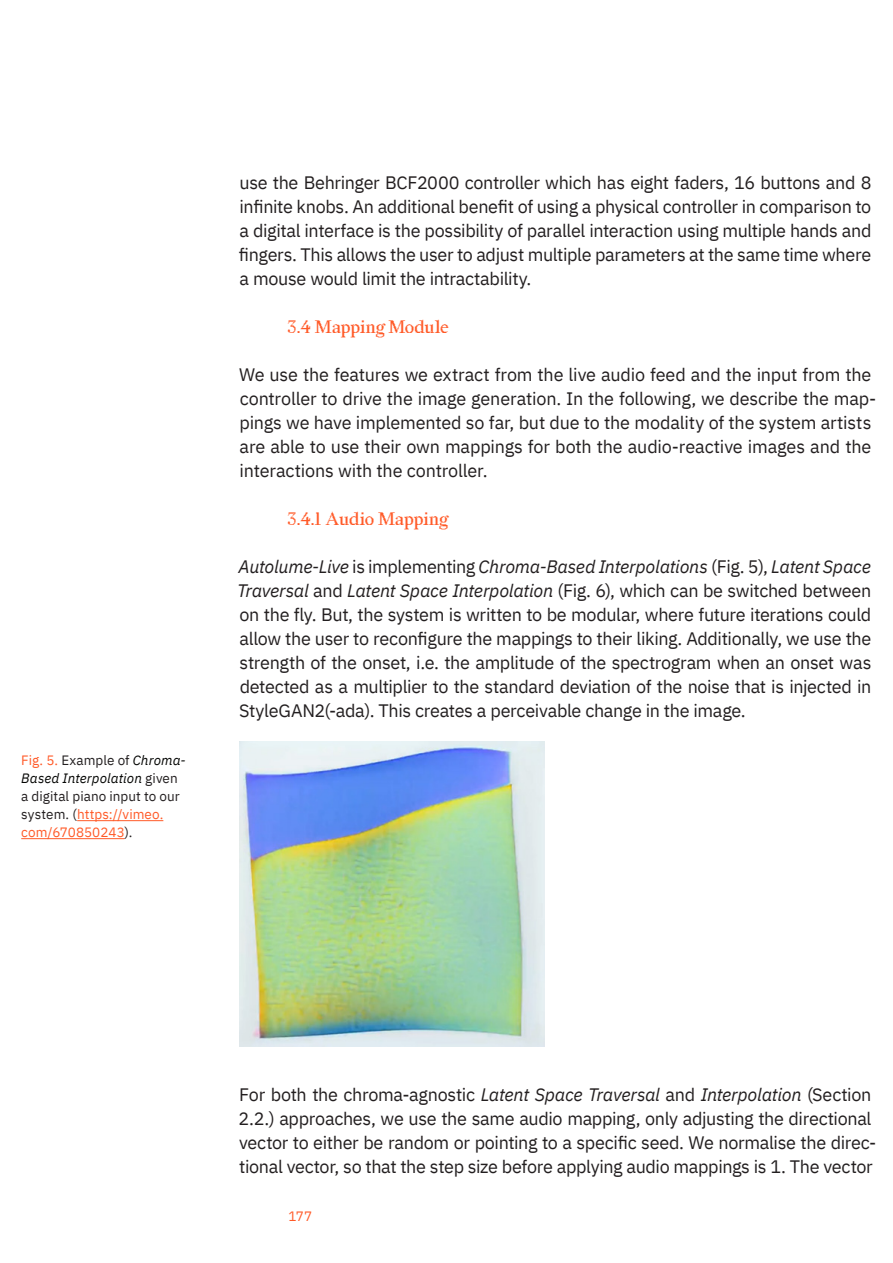
<style>
.page{position:relative;width:893px;height:1263px;background:#fff}
.page>*{position:absolute;margin:0;border:0;box-sizing:border-box;transform-origin:0 0}
.Text{font:18px/24px "IBM Plex Sans";letter-spacing:-.015em;color:#231f20;text-align:justify}
.Subtitles_2{font:18px "Redaction 35";letter-spacing:-.01em;color:#ff5a28}
.Notes{font:13.5px/18px "IBM Plex Sans";letter-spacing:.005em;color:#231f20}
.t1{font:13.5px "IBM Plex Sans";color:#ff5a28}
.s1{color:#ff5a28}
.s2{font-style:italic;color:#040503}
.s3{font-style:italic}
</style>
<div class="page">
<img style="left:239px;top:741px;width:306px;height:305px">
<hr style="left:77px;top:820px;width:86px;height:1px;background:#ff5a28">
<hr style="left:21px;top:838px;width:104px;height:1px;background:#ff5a28">
<p class="Notes" style="left:21px;top:750px;width:166px"><span class="s1">Fig. 5.</span> Example of <span class="s2">Chroma-<br>Based Interpolation</span> given a digital piano input to our system. (<span class="s1">https://vimeo. com/670850243</span>).</p>
<p class="Text" style="left:239px;top:169px;width:634px">use the Behringer BCF2000 controller which has eight faders, 16 buttons and 8 infinite knobs. An additional benefit of using a physical controller in comparison to a digital interface is the possibility of parallel interaction using multiple hands and fingers. This allows the user to adjust multiple parameters at the same time where a mouse would limit the intractability.</p>
<p class="Subtitles_2" style="left:288px;top:316px;width:163px">3.4 Mapping Module</p>
<p class="Text" style="left:239px;top:361px;width:639px;text-align:left">We use the features we extract from the live audio feed and the input from the controller to drive the image generation. In the following, we describe the map&shy;pings we have implemented so far, but due to the modality of the system artists are able to use their own mappings for both the audio-reactive images and the interactions with the controller.</p>
<p class="Subtitles_2" style="left:288px;top:508px;width:162px">3.4.1 Audio Mapping</p>
<p class="Text" style="left:237px;top:553px;width:636px"><span class="s3">Autolume-Live</span> is implementing <span class="s3">Chroma-Based Interpolations</span> (Fig. 5), <span class="s3">Latent Space Traversal</span> and <span class="s3">Latent Space Interpolation</span> (Fig. 6), which can be switched between on the fly. But, the system is written to be modular, where future iterations could allow the user to reconfigure the mappings to their liking. Additionally, we use the strength of the onset, i.e. the amplitude of the spectrogram when an onset was detected as a multiplier to the standard deviation of the noise that is injected in StyleGAN2(-ada). This creates a perceivable change in the image.</p>
<p class="Text" style="left:238px;top:1081px;width:639px;text-align:left">For both the chroma-agnostic <span class="s3">Latent Space Traversal</span> and <span class="s3">Interpolation</span> (Section 2.2.) approaches, we use the same audio mapping, only adjusting the directional vector to either be random or pointing to a specific seed. We normalise the direc&shy;tional vector, so that the step size before applying audio mappings is 1. The vector</p>
<p class="t1" style="left:288px;top:1206px;width:25px">177</p>
</div>
